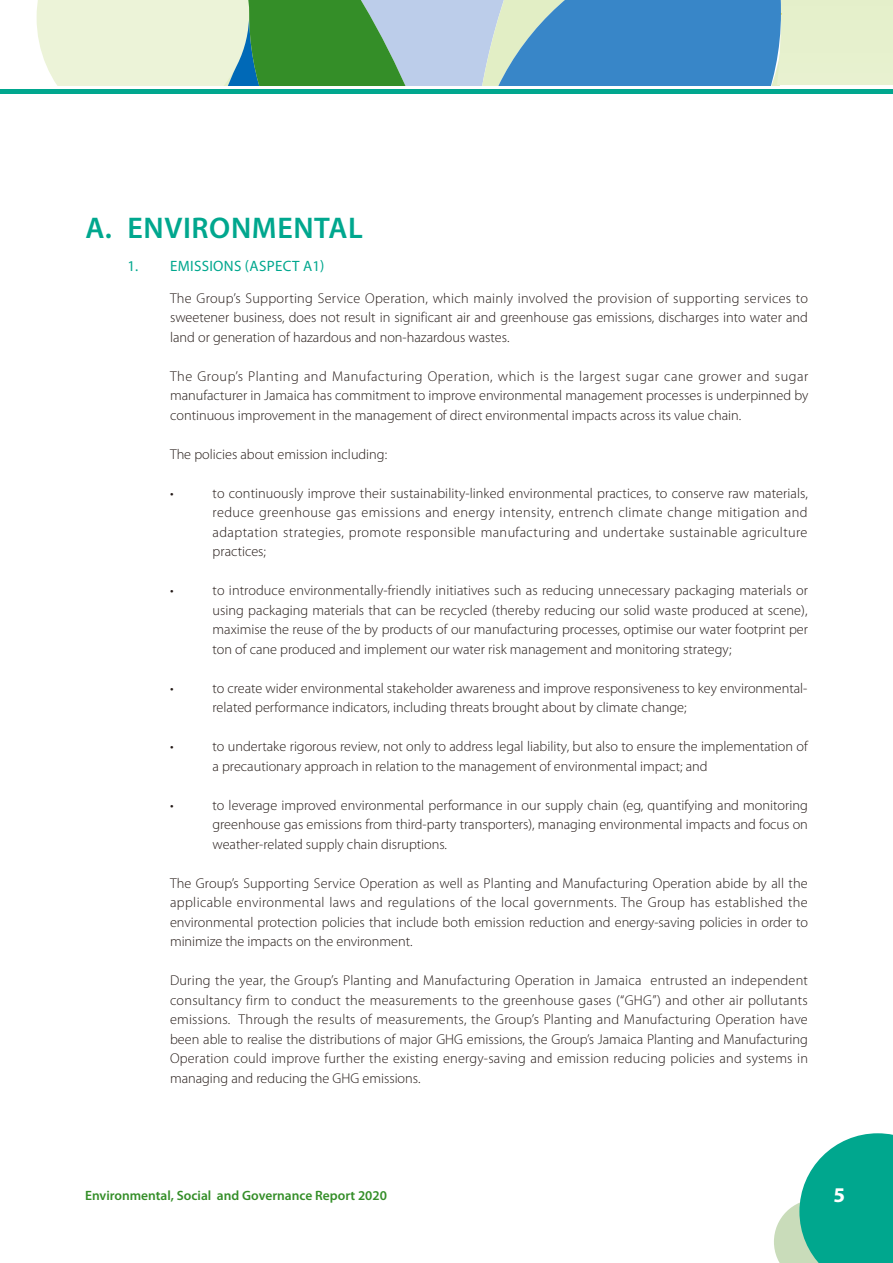
<style>
.page{position:relative;width:893px;height:1263px;background:#fff}
.page>*{position:absolute;margin:0;border:0;box-sizing:border-box;transform-origin:0 0}
.t1{font:600 30px "Myriad Pro";letter-spacing:.02em;color:#00a78e}
.t2{font:700 21px "Myriad Pro";color:#fff}
.t3{font:15px "Myriad Pro";letter-spacing:.02em;color:#00a78e}
.t4{font:300 14.25px/19.5px "Myriad Pro";color:#231916;text-align:justify}
.t5{font:600 13.5px "Myriad Pro";color:#348e28}
</style>
<div class="page">
<svg style="left:36px;top:0;width:857px;height:85px;background:#91bcb8"></svg>
<div style="left:0;top:89px;width:893px;height:5px;background:#00a78e"></div>
<svg style="left:774px;top:1133px;width:119px;height:130px"></svg>
<h1 class="t1" style="left:85px;top:209px;width:279px">A. ENVIRONMENTAL</h1>
<p class="t3" style="left:128px;top:257px;width:198px">1. EMISSIONS (ASPECT A1)</p>
<p class="t4" style="left:170px;top:288px;width:640px">The Group’s Supporting Service Operation, which mainly involved the provision of supporting services to sweetener business, does not result in significant air and greenhouse gas emissions, discharges into water and land or generation of hazardous and non-hazardous wastes.</p>
<p class="t4" style="left:170px;top:366px;width:640px">The Group’s Planting and Manufacturing Operation, which is the largest sugar cane grower and sugar manufacturer in Jamaica has commitment to improve environmental management processes is underpinned by continuous improvement in the management of direct environmental impacts across its value chain.</p>
<p class="t4" style="left:170px;top:444px;width:219px">The policies about emission including:</p>
<p class="t4" style="left:170px;top:483px;width:5px">•</p>
<p class="t4" style="left:213px;top:483px;width:597px">to continuously improve their sustainability-linked environmental practices, to conserve raw materials, reduce greenhouse gas emissions and energy intensity, entrench climate change mitigation and adaptation strategies, promote responsible manufacturing and undertake sustainable agriculture practices;</p>
<p class="t4" style="left:170px;top:580px;width:5px">•</p>
<p class="t4" style="left:213px;top:580px;width:597px">to introduce environmentally-friendly initiatives such as reducing unnecessary packaging materials or using packaging materials that can be recycled (thereby reducing our solid waste produced at scene), maximise the reuse of the by products of our manufacturing processes, optimise our water footprint per ton of cane produced and implement our water risk management and monitoring strategy;</p>
<p class="t4" style="left:170px;top:678px;width:5px">•</p>
<p class="t4" style="left:213px;top:678px;width:596px">to create wider environmental stakeholder awareness and improve responsiveness to key environmental&shy;related performance indicators, including threats brought about by climate change;</p>
<p class="t4" style="left:170px;top:736px;width:5px">•</p>
<p class="t4" style="left:213px;top:736px;width:597px">to undertake rigorous review, not only to address legal liability, but also to ensure the implementation of a precautionary approach in relation to the management of environmental impact; and</p>
<p class="t4" style="left:170px;top:795px;width:5px">•</p>
<p class="t4" style="left:213px;top:795px;width:597px">to leverage improved environmental performance in our supply chain (eg, quantifying and monitoring greenhouse gas emissions from third-party transporters), managing environmental impacts and focus on weather-related supply chain disruptions.</p>
<p class="t4" style="left:170px;top:873px;width:640px">The Group’s Supporting Service Operation as well as Planting and Manufacturing Operation abide by all the applicable environmental laws and regulations of the local governments. The Group has established the environmental protection policies that include both emission reduction and energy-saving policies in order to minimize the impacts on the environment.</p>
<p class="t4" style="left:170px;top:970px;width:639px">During the year, the Group’s Planting and Manufacturing Operation in Jamaica entrusted an independent consultancy firm to conduct the measurements to the greenhouse gases (“GHG</p>
<p class="t4" style="left:170px;top:990px;width:639px;text-indent:483px">”) and other air pollutants emissions. Through the results of measurements, the Group’s Planting and Manufacturing Operation have been able to realise the distributions of major GHG</p>
<p class="t4" style="left:170px;top:1029px;width:639px;text-indent:297px">emissions, the Group’s Jamaica Planting and Manufacturing Operation could improve further the existing energy-saving and emission reducing policies and systems in managing and reducing the GHG</p>
<p class="t4" style="left:362px;top:1068px;width:60px">emissions.</p>
<p class="t5" style="left:85px;top:1186px;width:303px">Environmental, Social and Governance Report 2020</p>
<h2 class="t2" style="left:833px;top:1181px;width:13px">5</h2>
</div>
